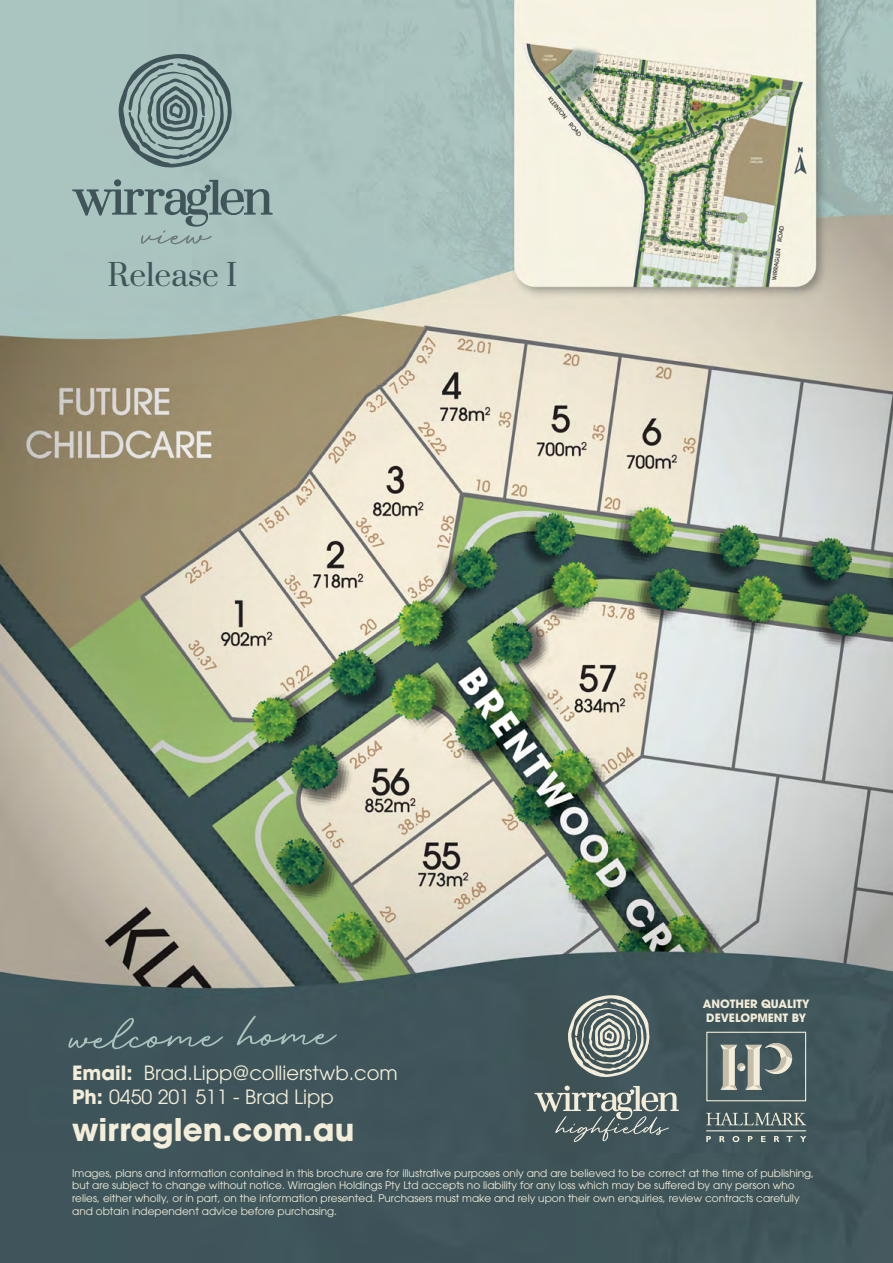
<style>
.page{position:relative;width:893px;height:1263px;background:#fff}
.page>*{position:absolute;margin:0;border:0;box-sizing:border-box;transform-origin:0 0}
.t1{font:86.7px "Retro Signature";color:#aac3be}
.t2{font:700 31.05px "ITC Avant Garde Pro";color:#f3edd9}
.t3{font:30px "Prata";color:#3f555a}
.t4{font:19.5px/23.4px "ITC Avant Garde Pro";color:#f3edd9}
.t5{font:700 11.4px/13.6px "ITC Avant Garde Pro";color:#f3edd9}
.t6{font:10.5px/12.6px "ITC Avant Garde Pro";color:#f3edd9}
.s1{font-weight:700}
</style>
<div class="page">
<img style="left:0;top:0;width:893px;height:1263px">
<svg style="left:535px;top:1085px;width:144px;height:57px;background:#647373"></svg>
<svg style="left:567px;top:995px;width:84px;height:83px;background:#7b8784"></svg>
<svg style="left:720px;top:1043px;width:72px;height:47px;background:#89928b"></svg>
<svg style="left:706px;top:1112px;width:100px;height:14px"></svg>
<svg style="left:706px;top:1136px;width:5px;height:6px"></svg>
<svg style="left:719px;top:1136px;width:6px;height:6px"></svg>
<svg style="left:732px;top:1136px;width:7px;height:6px"></svg>
<svg style="left:748px;top:1136px;width:5px;height:6px"></svg>
<svg style="left:761px;top:1136px;width:4px;height:6px"></svg>
<svg style="left:774px;top:1136px;width:5px;height:6px"></svg>
<svg style="left:786px;top:1136px;width:6px;height:6px"></svg>
<svg style="left:800px;top:1136px;width:6px;height:6px"></svg>
<hr style="left:706px;top:1130px;width:100px;height:1px;background:#f3edd9">
<div style="left:706px;top:1032px;width:100px;height:69px;border:1px solid #f3edd9"></div>
<svg style="left:117px;top:54px;width:117px;height:114px;background:#859d9c"></svg>
<svg style="left:72px;top:179px;width:201px;height:65px;background:#93acaa"></svg>
<p class="t3" style="left:108px;top:257px;width:131px">Release I</p>
<p class="t1" style="left:69px;top:986px;width:266px;rotate:-1deg">welcome home</p>
<p class="t4" style="left:72px;top:1061px;width:327px"><span class="s1">Email:</span> Brad.Lipp@collierstwb.com<br><span class="s1">Ph:</span> 0450 201 511 - Brad Lipp</p>
<p class="t2" style="left:72px;top:1109px;width:284px">wirraglen.com.au</p>
<p class="t5" style="left:703px;top:997px;width:108px">ANOTHER QUALITY<br>DEVELOPMENT BY</p>
<p class="t6" style="left:72px;top:1166px;width:743px">Images, plans and information contained in this brochure are for illustrative purposes only and are believed to be correct at the time of publishing, but are subject to change without notice. Wirraglen Holdings Pty Ltd accepts no liability for any loss which may be suffered by any person who relies, either wholly, or in part, on the information presented. Purchasers must make and rely upon their own enquiries, review contracts carefully and obtain independent advice before purchasing.</p>
</div>
